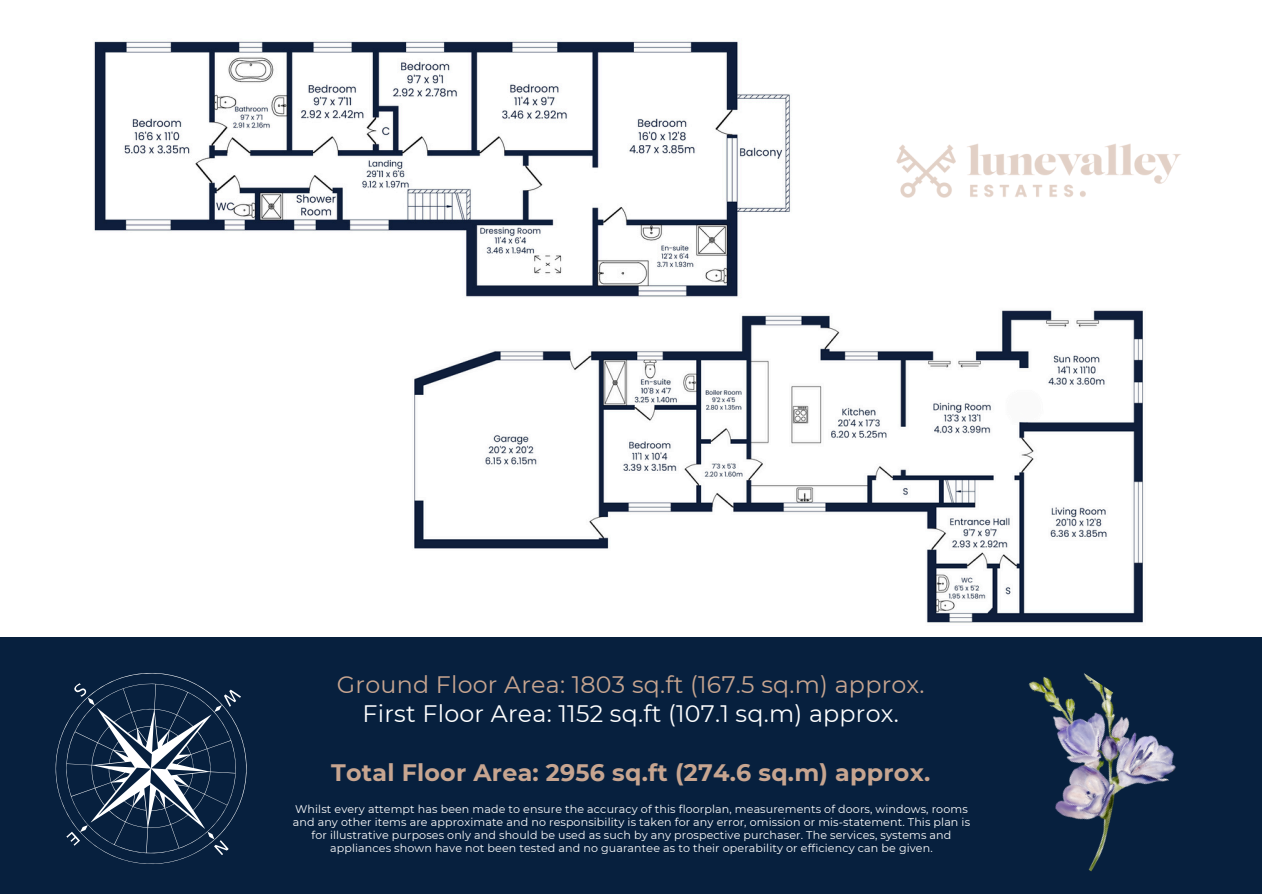
<style>
.page{position:relative;width:1263px;height:894px;background:#fff}
.page>*{position:absolute;margin:0;border:0;box-sizing:border-box;transform-origin:0 0}
.t1{font:23.7px/29.2px "Montserrat";letter-spacing:.01em;color:#c7a590;text-align:center}
.t2{font:700 23.7px "Montserrat";letter-spacing:.01em;color:#c7a590}
.t3{font:11.1px/12.9px "Montserrat";letter-spacing:.01em;color:#fefefe;text-align:center}
.s1{color:#fefefe}
</style>
<div class="page">
<div style="left:0;top:636px;width:1261px;height:257px;background:#07203e"></div>
<svg style="left:16px;top:636px;width:273px;height:228px"></svg>
<svg style="left:206px;top:830px;width:23px;height:25px"></svg>
<svg style="left:222px;top:687px;width:19px;height:19px"></svg>
<svg style="left:66px;top:831px;width:14px;height:14px"></svg>
<svg style="left:73px;top:682px;width:15px;height:16px"></svg>
<img style="left:896px;top:143px;width:285px;height:55px">
<img style="left:414px;top:310px;width:730px;height:313px">
<img style="left:94px;top:41px;width:697px;height:256px">
<img style="left:1028px;top:673px;width:148px;height:199px">
<p class="t1" style="left:337px;top:669px;width:589px">Ground Floor Area: 1803 sq.ft (167.5 sq.m) approx.<br><span class="s1">First Floor Area: 1152 sq.ft (107.1 sq.m) approx.</span></p>
<h2 class="t2" style="left:331px;top:757px;width:601px">Total Floor Area: 2956 sq.ft (274.6 sq.m) approx.</h2>
<p class="t3" style="left:293px;top:802px;width:679px">Whilst every attempt has been made to ensure the accuracy of this floorplan, measurements of doors, windows, rooms and any other items are approximate and no responsibility is taken for any error, omission or mis-statement. This plan is for illustrative purposes only and should be used as such by any prospective purchaser. The services, systems and appliances shown have not been tested and no guarantee as to their operability or efficiency can be given.</p>
</div>
